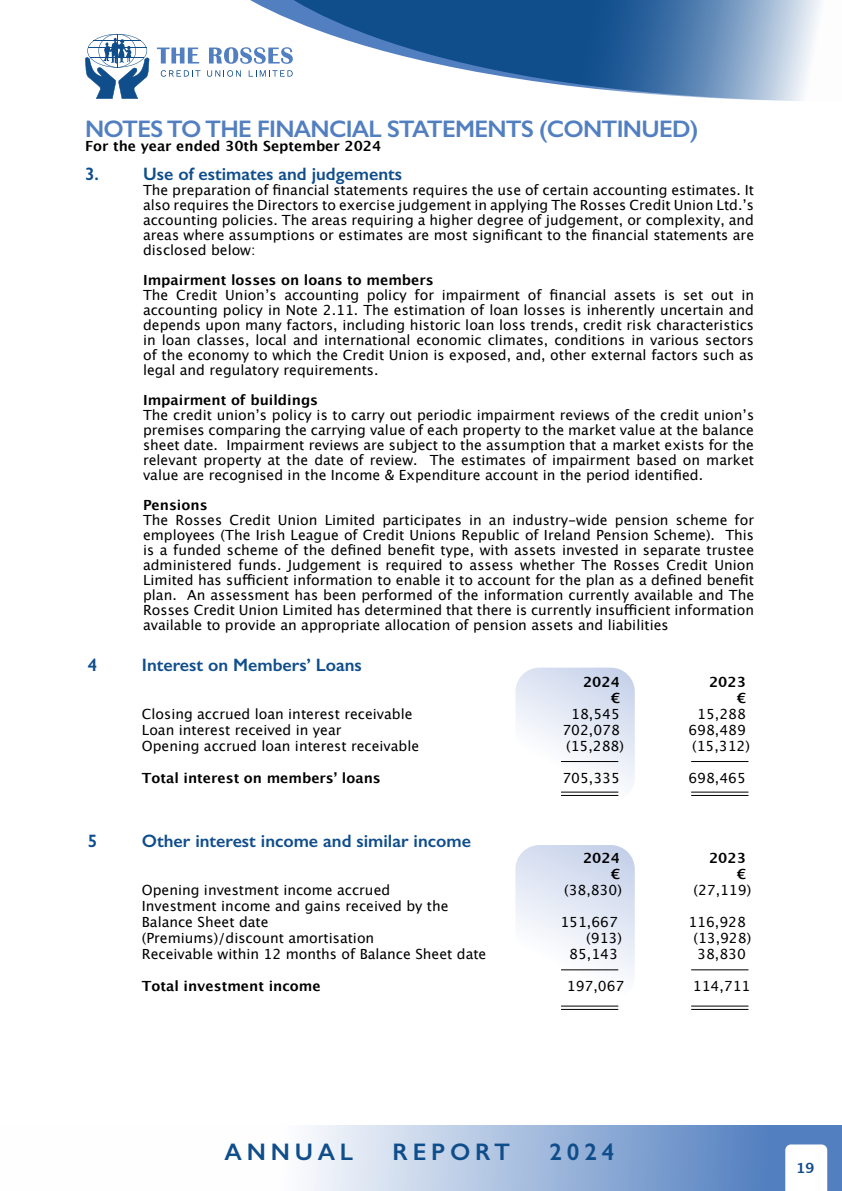
<style>
.page{position:relative;width:842px;height:1191px;background:#fff}
.page>*{position:absolute;margin:0;border:0;box-sizing:border-box;transform-origin:0 0}
.t1{font:600 24px "Gill Sans";letter-spacing:-.03em;color:#527fc0}
.t2{font:600 24px "Gill Sans";letter-spacing:.2em;color:#0f4d8b}
.t3{font:600 18px "Gill Sans";color:#0f4d8b}
.t4{font:14px/15px "Lucida Grande";color:#000;text-align:justify}
.t5{font:700 14px "Lucida Grande";color:#000}
.t6{font:700 14px "Lucida Grande";color:#0f4d8b}
</style>
<div class="page">
<svg style="left:304px;top:1125px;width:538px;height:66px"></svg>
<hr style="left:0;top:1125px;width:1px;height:66px;background:#527fc0">
<svg style="left:785px;top:1144px;width:42px;height:47px"></svg>
<svg style="left:269px;top:0;width:553px;height:101px"></svg>
<svg style="left:85px;top:34px;width:64px;height:65px"></svg>
<svg style="left:157px;top:48px;width:42px;height:16px"></svg>
<svg style="left:209px;top:47px;width:84px;height:17px"></svg>
<svg style="left:161px;top:70px;width:39px;height:7px"></svg>
<svg style="left:207px;top:70px;width:34px;height:7px"></svg>
<svg style="left:249px;top:70px;width:44px;height:7px"></svg>
<div style="left:515px;top:667px;width:120px;height:135px;background:linear-gradient(to bottom,#d1daee,#fff);border-radius:24px"></div>
<div style="left:515px;top:845px;width:120px;height:155px;background:linear-gradient(to bottom,#cdd7ec,#fff);border-radius:24px"></div>
<hr style="left:561px;top:761px;width:57px;height:1px;background:#000">
<hr style="left:561px;top:969px;width:57px;height:1px;background:#000">
<hr style="left:691px;top:761px;width:57px;height:1px;background:#000">
<hr style="left:691px;top:969px;width:57px;height:1px;background:#000">
<hr style="left:561px;top:791px;width:57px;height:1px;background:#000">
<hr style="left:561px;top:795px;width:57px;height:1px;background:#000">
<hr style="left:561px;top:1005px;width:57px;height:1px;background:#000">
<hr style="left:561px;top:1009px;width:57px;height:1px;background:#000">
<hr style="left:691px;top:791px;width:57px;height:1px;background:#000">
<hr style="left:691px;top:795px;width:57px;height:1px;background:#000">
<hr style="left:691px;top:1005px;width:57px;height:1px;background:#000">
<hr style="left:691px;top:1009px;width:57px;height:1px;background:#000">
<h1 class="t1" style="left:85px;top:114px;width:615px">NOTES TO THE FINANCIAL STATEMENTS (CONTINUED)</h1>
<p class="t5" style="left:85px;top:134px;width:298px">For the year ended 30th September 2024</p>
<p class="t3" style="left:85px;top:163px;width:15px">3.</p>
<p class="t3" style="left:143px;top:163px;width:260px">Use of estimates and judgements</p>
<p class="t4" style="left:143px;top:183px;width:613px">The preparation of financial statements requires the use of certain accounting estimates. It also requires the Directors to exercise judgement in applying The Rosses Credit Union Ltd.’s accounting policies. The areas requiring a higher degree of judgement, or complexity, and areas where assumptions or estimates are most significant to the financial statements are disclosed below:</p>
<p class="t5" style="left:143px;top:269px;width:292px">Impairment losses on loans to members</p>
<p class="t4" style="left:143px;top:288px;width:612px">The Credit Union’s accounting policy for impairment of financial assets is set out in accounting policy in Note 2.11. The estimation of loan losses is inherently uncertain and depends upon many factors, including historic loan loss trends, credit risk characteristics in loan classes, local and international economic climates, conditions in various sectors of the economy to which the Credit Union is exposed, and, other external factors such as legal and regulatory requirements.</p>
<p class="t5" style="left:143px;top:389px;width:177px">Impairment of buildings</p>
<p class="t4" style="left:143px;top:408px;width:612px">The credit union’s policy is to carry out periodic impairment reviews of the credit union’s premises comparing the carrying value of each property to the market value at the balance sheet date. Impairment reviews are subject to the assumption that a market exists for the relevant property at the date of review. The estimates of impairment based on market value are recognised in the Income &amp; Expenditure account in the period identified.</p>
<p class="t5" style="left:143px;top:494px;width:66px">Pensions</p>
<p class="t4" style="left:143px;top:513px;width:613px">The Rosses Credit Union Limited participates in an industry-wide pension scheme for employees (The Irish League of Credit Unions Republic of Ireland Pension Scheme). This is a funded scheme of the defined benefit type, with assets invested in separate trustee administered funds. Judgement is required to assess whether The Rosses Credit Union Limited has sufficient information to enable it to account for the plan as a defined benefit plan. An assessment has been performed of the information currently available and The Rosses Credit Union Limited has determined that there is currently insufficient information available to provide an appropriate allocation of pension assets and liabilities</p>
<p class="t3" style="left:88px;top:654px;width:11px">4</p>
<p class="t3" style="left:142px;top:654px;width:221px">Interest on Members’ Loans</p>
<p class="t5" style="left:583px;top:670px;width:38px">2024</p>
<p class="t5" style="left:709px;top:670px;width:38px">2023</p>
<p class="t5" style="left:611px;top:686px;width:11px">€</p>
<p class="t5" style="left:737px;top:686px;width:11px">€</p>
<p class="t4" style="left:142px;top:706px;width:272px">Closing accrued loan interest receivable</p>
<p class="t4" style="left:571px;top:706px;width:50px">18,545</p>
<p class="t4" style="left:697px;top:706px;width:50px">15,288</p>
<p class="t4" style="left:142px;top:722px;width:201px">Loan interest received in year</p>
<p class="t4" style="left:562px;top:722px;width:59px">702,078</p>
<p class="t4" style="left:688px;top:722px;width:59px">698,489</p>
<p class="t4" style="left:142px;top:738px;width:279px">Opening accrued loan interest receivable</p>
<p class="t4" style="left:566px;top:738px;width:59px">(15,288)</p>
<p class="t4" style="left:692px;top:738px;width:59px">(15,312)</p>
<p class="t5" style="left:142px;top:766px;width:240px">Total interest on members’ loans</p>
<p class="t4" style="left:562px;top:770px;width:59px">705,335</p>
<p class="t4" style="left:688px;top:770px;width:59px">698,465</p>
<p class="t3" style="left:88px;top:830px;width:11px">5</p>
<p class="t3" style="left:142px;top:830px;width:331px">Other interest income and similar income</p>
<p class="t5" style="left:583px;top:846px;width:38px">2024</p>
<p class="t5" style="left:709px;top:846px;width:38px">2023</p>
<p class="t5" style="left:611px;top:862px;width:11px">€</p>
<p class="t5" style="left:737px;top:862px;width:11px">€</p>
<p class="t4" style="left:142px;top:882px;width:250px">Opening investment income accrued</p>
<p class="t4" style="left:564px;top:882px;width:59px">(38,830)</p>
<p class="t4" style="left:693px;top:882px;width:59px">(27,119)</p>
<p class="t4" style="left:142px;top:898px;width:308px;line-height:16px">Investment income and gains received by the<br>Balance Sheet date</p>
<p class="t4" style="left:560px;top:914px;width:59px">151,667</p>
<p class="t4" style="left:688px;top:914px;width:59px">116,928</p>
<p class="t4" style="left:142px;top:930px;width:234px">(Premiums)/discount amortisation</p>
<p class="t4" style="left:586px;top:930px;width:37px">(913)</p>
<p class="t4" style="left:693px;top:930px;width:59px">(13,928)</p>
<p class="t4" style="left:142px;top:946px;width:346px">Receivable within 12 months of Balance Sheet date</p>
<p class="t4" style="left:569px;top:946px;width:50px">85,143</p>
<p class="t4" style="left:697px;top:946px;width:50px">38,830</p>
<p class="t5" style="left:142px;top:974px;width:180px">Total investment income</p>
<p class="t4" style="left:567px;top:978px;width:59px">197,067</p>
<p class="t4" style="left:693px;top:978px;width:59px">114,711</p>
<h1 class="t2" style="left:225px;top:1137px;width:130px">ANNUAL</h1>
<h1 class="t2" style="left:392px;top:1137px;width:119px">REPORT</h1>
<h1 class="t2" style="left:549px;top:1137px;width:67px">2024</h1>
<p class="t6" style="left:796px;top:1156px;width:20px">19</p>
</div>
